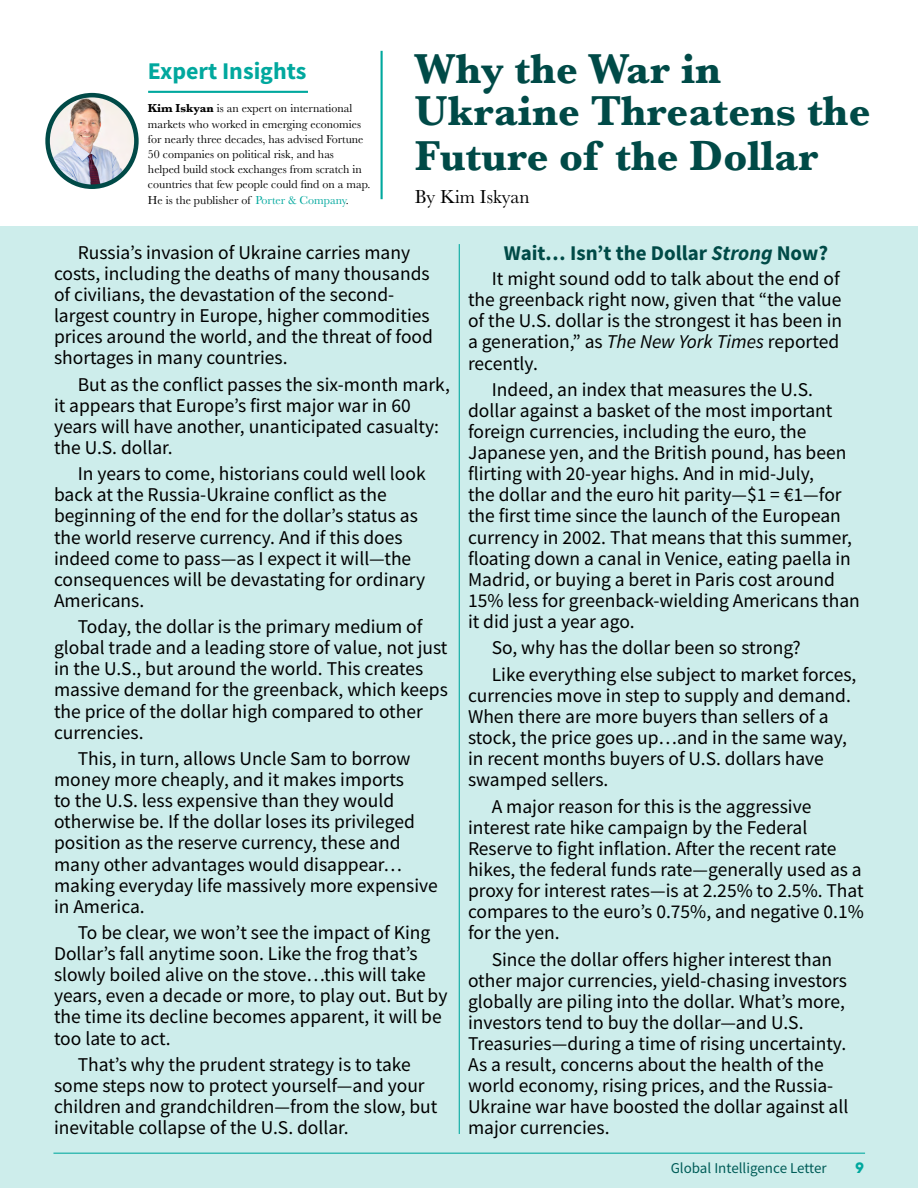
<style>
.page{position:relative;width:918px;height:1188px;background:#fff}
.page>*{position:absolute;margin:0;border:0;box-sizing:border-box;transform-origin:0 0}
.t1{font:700 43.5px/43.5px "Baskerville";color:#004a47}
.t2{font:700 24px "Source Sans Pro";color:#00a89e}
.t3{font:700 21px "Source Sans Pro";color:#004a47}
.t4{font:19.5px/21.1px "Source Sans Pro";color:#000}
.t5{font:19.5px "Baskerville";color:#000}
.t6{font:15px "Source Sans Pro";color:#004a47}
.t7{font:800 15px "Gilroy";color:#00a89e}
.t8{font:12px/15.1px "Baskerville";color:#000}
.s1{font-weight:700}
.s2{color:#00a89e}
.s3{font-style:italic}
</style>
<div class="page">
<div style="left:0;top:227px;width:918px;height:961px;background:#cdedeb"></div>
<hr style="left:459px;top:244px;width:1px;height:890px;background:#00a89e">
<hr style="left:381px;top:51px;width:2px;height:148px;background:#00a89e">
<img style="left:48px;top:95px;width:88px;height:92px">
<div style="left:45px;top:93px;width:94px;height:96px;border:5px solid #004a47;border-radius:50%"></div>
<hr style="left:148px;top:91px;width:160px;height:2px;background:#00a89e">
<p class="t2" style="left:148px;top:55px;width:160px">Expert Insights</p>
<p class="t8" style="left:148px;top:101px;width:224px"><span class="s1">Kim Iskyan</span> is an expert on international markets who worked in emerging economies for nearly three decades, has advised Fortune 50 companies on political risk, and has<br>helped build stock exchanges from scratch in countries that few people could find on a map.<br>He is the publisher of <span class="s2">Porter &amp; Company</span>.</p>
<h1 class="t1" style="left:415px;top:48px;width:457px">Why the War in<br>Ukraine Threatens the<br>Future of the Dollar</h1>
<p class="t5" style="left:415px;top:184px;width:116px">By Kim Iskyan</p>
<p class="t4" style="left:54px;top:242px;width:380px;text-indent:24px">Russia’s invasion of Ukraine carries many costs, including the deaths of many thousands of civilians, the devastation of the second&shy;largest country in Europe, higher commodities prices around the world, and the threat of food shortages in many countries.</p>
<p class="t4" style="left:54px;top:373px;width:397px;text-indent:24px">But as the conflict passes the six-month mark, it appears that Europe’s first major war in 60 years will have another, unanticipated casualty: the U.S. dollar.</p>
<p class="t4" style="left:54px;top:463px;width:373px;text-indent:24px">In years to come, historians could well look back at the Russia-Ukraine conflict as the beginning of the end for the dollar’s status as the world reserve currency. And if this does indeed come to pass—as I expect it will—the consequences will be devastating for ordinary Americans.</p>
<p class="t4" style="left:54px;top:616px;width:395px;text-indent:24px">Today, the dollar is the primary medium of global trade and a leading store of value, not just in the U.S., but around the world. This creates massive demand for the greenback, which keeps the price of the dollar high compared to other currencies.</p>
<p class="t4" style="left:54px;top:748px;width:385px;text-indent:24px">This, in turn, allows Uncle Sam to borrow money more cheaply, and it makes imports<br>to the U.S. less expensive than they would otherwise be. If the dollar loses its privileged position as the reserve currency, these and many other advantages would disappear… making everyday life massively more expensive in America.</p>
<p class="t4" style="left:54px;top:922px;width:395px;text-indent:24px">To be clear, we won’t see the impact of King Dollar’s fall anytime soon. Like the frog that’s slowly boiled alive on the stove…this will take years, even a decade or more, to play out. But by the time its decline becomes apparent, it will be too late to act.</p>
<p class="t4" style="left:54px;top:1054px;width:385px;text-indent:24px">That’s why the prudent strategy is to take some steps now to protect yourself—and your children and grandchildren—from the slow, but inevitable collapse of the U.S. dollar.</p>
<p class="t3" style="left:504px;top:239px;width:326px">Wait… Isn’t the Dollar <span class="s3">Strong</span> Now?</p>
<p class="t4" style="left:468px;top:268px;width:376px;text-indent:24px">It might sound odd to talk about the end of the greenback right now, given that “the value of the U.S. dollar is the strongest it has been in a generation,” as <span class="s3">The New York Times</span> reported recently.</p>
<p class="t4" style="left:468px;top:379px;width:393px;text-indent:24px">Indeed, an index that measures the U.S. dollar against a basket of the most important foreign currencies, including the euro, the Japanese yen, and the British pound, has been flirting with 20-year highs. And in mid-July,<br>the dollar and the euro hit parity—$1 = €1—for the first time since the launch of the European currency in 2002. That means that this summer, floating down a canal in Venice, eating paella in Madrid, or buying a beret in Paris cost around 15% less for greenback-wielding Americans than it did just a year ago.</p>
<p class="t4" style="left:492px;top:635px;width:366px;line-height:26.4px">So, why has the dollar been so strong?<br>Like everything else subject to market forces,</p>
<p class="t4" style="left:468px;top:685px;width:384px">currencies move in step to supply and demand.<br>When there are more buyers than sellers of a stock, the price goes up…and in the same way, in recent months buyers of U.S. dollars have swamped sellers.</p>
<p class="t4" style="left:468px;top:796px;width:397px;text-indent:24px">A major reason for this is the aggressive interest rate hike campaign by the Federal Reserve to fight inflation. After the recent rate hikes, the federal funds rate—generally used as a proxy for interest rates—is at 2.25% to 2.5%. That compares to the euro’s 0.75%, and negative 0.1% for the yen.</p>
<p class="t4" style="left:468px;top:948px;width:382px;text-indent:24px">Since the dollar offers higher interest than other major currencies, yield-chasing investors globally are piling into the dollar. What’s more, investors tend to buy the dollar—and U.S.<br>Treasuries—during a time of rising uncertainty.<br>As a result, concerns about the health of the world economy, rising prices, and the Russia-Ukraine war have boosted the dollar against all major currencies.</p>
<p class="t6" style="left:671px;top:1158px;width:158px">Global Intelligence Letter</p>
<p class="t7" style="left:855px;top:1159px;width:10px">9</p>
</div>
